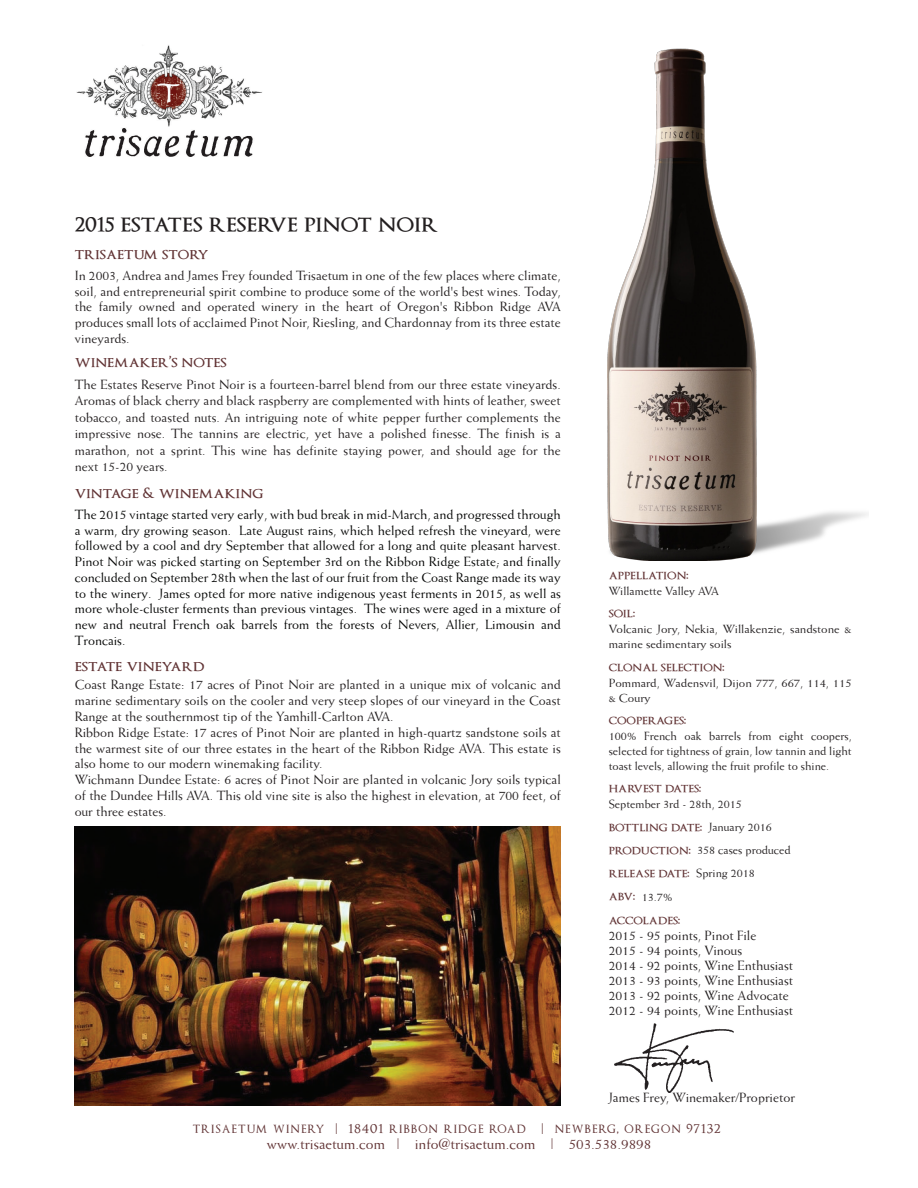
<style>
.page{position:relative;width:918px;height:1188px;background:#fff}
.page>*{position:absolute;margin:0;border:0;box-sizing:border-box;transform-origin:0 0}
.t1{font:600 25.5px "Optimus Princeps";color:#231f20}
.t2{font:600 16.5px "Optimus Princeps";color:#603233}
.t3{font:15px "Optimus Princeps";letter-spacing:.07em;color:#603233}
.t4{font:15px "Weiss";color:#603233}
.t5{font:13.5px/15.8px "Weiss";color:#231f20}
.t6{font:13.5px/15.8px "Weiss";color:#040504;text-align:justify}
.t7{font:600 13.5px "Optimus Princeps";color:#603233}
.t8{font:12px/15px "Weiss";color:#231f20;text-align:justify}
.t9{font:12px/15px "Weiss";color:#231f20;scale:1.04 1}
.s1{font-size:24px}
.s2{font-family:"Weiss";font-weight:400;font-size:12px;color:#231f20}
.s3{font-family:"Optimus Princeps";font-weight:600;font-size:13.5px;color:#603233}
.s4{font-family:"Weiss"}
</style>
<div class="page">
<img style="left:614px;top:1023px;width:119px;height:69px">
<img style="left:75px;top:827px;width:486px;height:279px">
<img style="left:607px;top:48px;width:261px;height:512px">
<img style="left:76px;top:45px;width:186px;height:112px">
<h1 class="t1" style="left:75px;top:210px;width:365px"><span class="s1">2015</span> estates reserve pinot noir</h1>
<p class="t2" style="left:75px;top:245px;width:135px">trisaetum story</p>
<p class="t5" style="left:75px;top:267px;width:488px;text-align:justify">In 2003, Andrea and James Frey founded Trisaetum in one of the few places where climate, soil, and entrepreneurial spirit combine to produce some of the world's best wines. Today, the family owned and operated winery in the heart of Oregon's Ribbon Ridge AVA produces small lots of acclaimed Pinot Noir, Riesling, and Chardonnay from its three estate vineyards.</p>
<p class="t2" style="left:75px;top:353px;width:153px">winemaker’s notes</p>
<p class="t5" style="left:75px;top:376px;width:488px;line-height:16.5px;text-align:justify">The Estates Reserve Pinot Noir is a fourteen-barrel blend from our three estate vineyards.<br>Aromas of black cherry and black raspberry are complemented with hints of leather, sweet tobacco, and toasted nuts. An intriguing note of white pepper further complements the impressive nose. The tannins are electric, yet have a polished finesse. The finish is a marathon, not a sprint. This wine has definite staying power, and should age for the next 15-20 years.</p>
<p class="t2" style="left:75px;top:484px;width:190px">vintage &amp; winemaking</p>
<p class="t6" style="left:75px;top:506px;width:488px">The 2015 vintage started very early, with bud break in mid-March, and progressed through a warm, dry growing season. Late August rains, which helped refresh the vineyard, were followed by a cool and dry September that allowed for a long and quite pleasant harvest.<br>Pinot Noir was picked starting on September 3rd on the Ribbon Ridge Estate; and finally concluded on September 28th when the last of our fruit from the Coast Range made its way to the winery. James opted for more native indigenous yeast ferments in 2015, as well as more whole-cluster ferments than previous vintages. The wines were aged in a mixture of new and neutral French oak barrels from the forests of Nevers, Allier, Limousin and Troncais.</p>
<p class="t2" style="left:75px;top:658px;width:131px">estate vineyard</p>
<p class="t5" style="left:75px;top:677px;width:488px">Coast Range Estate: 17 acres of Pinot Noir are planted in a unique mix of volcanic and marine sedimentary soils on the cooler and very steep slopes of our vineyard in the Coast Range at the southernmost tip of the Yamhill-Carlton AVA.<br>Ribbon Ridge Estate: 17 acres of Pinot Noir are planted in high-quartz sandstone soils at the warmest site of our three estates in the heart of the Ribbon Ridge AVA. This estate is also home to our modern winemaking facility.<br>Wichmann Dundee Estate: 6 acres of Pinot Noir are planted in volcanic Jory soils typical of the Dundee Hills AVA. This old vine site is also the highest in elevation, at 700 feet, of our three estates.</p>
<p class="t7" style="left:609px;top:568px;width:81px">appellation:</p>
<p class="t8" style="left:609px;top:583px;width:112px">Willamette Valley AVA</p>
<p class="t7" style="left:609px;top:606px;width:28px">soil:</p>
<p class="t9" style="left:609px;top:622px;width:235px">Volcanic Jory, Nekia, Willakenzie, sandstone &amp; marine sedimentary soils</p>
<p class="t7" style="left:609px;top:660px;width:117px">clonal selection:</p>
<p class="t9" style="left:609px;top:675px;width:235px">Pommard, Wadensvil, Dijon 777, 667, 114, 115 &amp; Coury</p>
<p class="t7" style="left:609px;top:713px;width:79px">cooperages:</p>
<p class="t8" style="left:609px;top:728px;width:245px">100% French oak barrels from eight coopers, selected for tightness of grain, low tannin and light toast levels, allowing the fruit profile to shine.</p>
<p class="t7" style="left:609px;top:781px;width:94px">harvest dates:</p>
<p class="t8" style="left:609px;top:797px;width:134px">September 3rd - 28th, 2015</p>
<p class="t7" style="left:609px;top:820px;width:164px">bottling date: <span class="s2">January 2016</span></p>
<p class="t8" style="left:609px;top:842px;width:184px"><span class="s3">production:</span> 358 cases produced</p>
<p class="t7" style="left:609px;top:866px;width:148px">release date: <span class="s2">Spring 2018</span></p>
<p class="t8" style="left:609px;top:889px;width:66px"><span class="s3">abv:</span> 13.7%</p>
<p class="t7" style="left:609px;top:913px;width:73px">accolades:</p>
<p class="t5" style="left:609px;top:928px;width:186px;line-height:15px">2015 - 95 points, Pinot File<br>2015 - 94 points, Vinous<br>2014 - 92 points, Wine Enthusiast<br>2013 - 93 points, Wine Enthusiast<br>2013 - 92 points, Wine Advocate<br>2012 - 94 points, Wine Enthusiast</p>
<p class="t5" style="left:609px;top:1090px;width:188px">James Frey, Winemaker/Proprietor</p>
<p class="t3" style="left:193px;top:1121px;width:529px">trisaetum winery <span class="s4">|</span> 18401 ribbon ridge road <span class="s4">|</span> newberg, oregon 97132</p>
<p class="t4" style="left:267px;top:1135px;width:386px">www.trisaetum.com | info@trisaetum.com | 503.538.9898</p>
</div>
